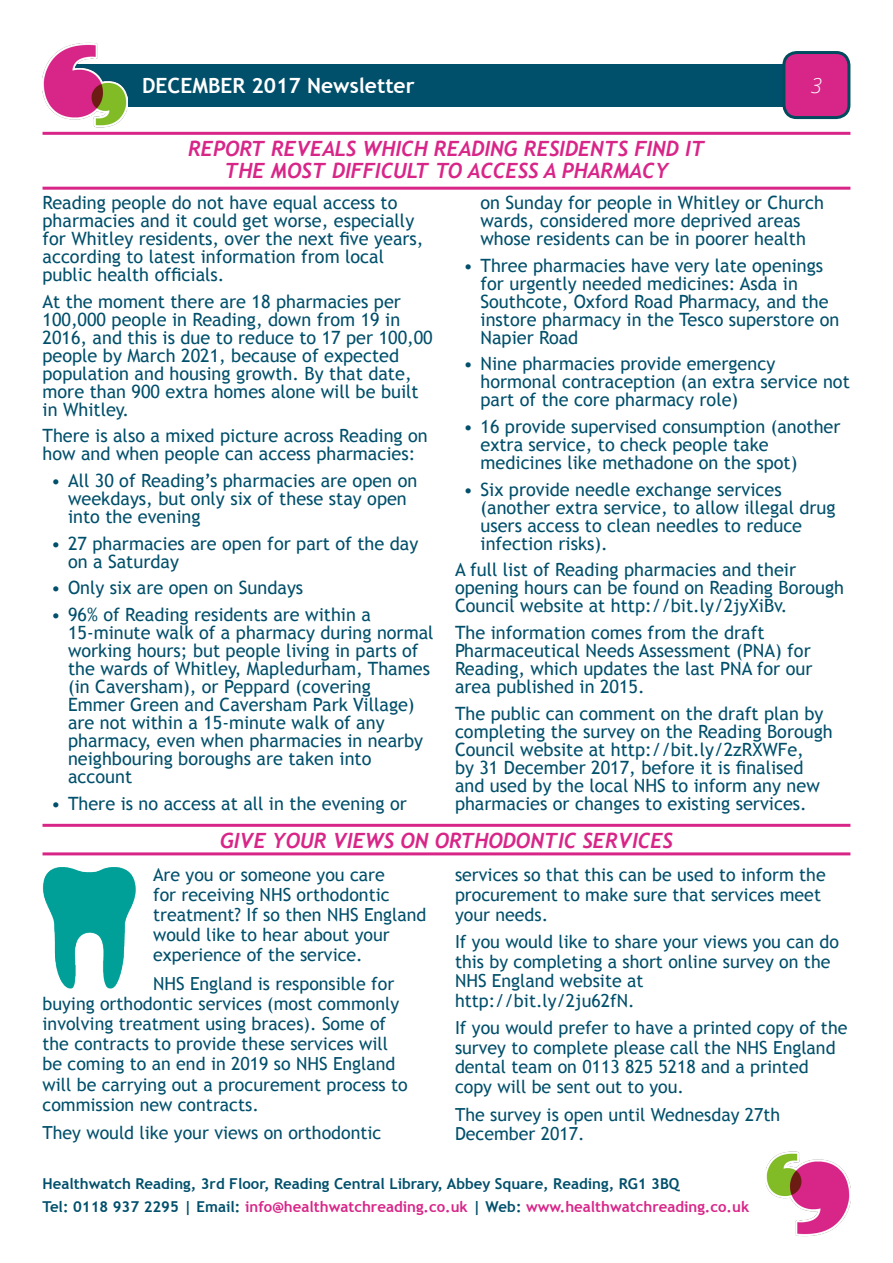
<style>
.page{position:relative;width:893px;height:1263px;background:#fff}
.page>*{position:absolute;margin:0;border:0;box-sizing:border-box;transform-origin:0 0}
.t1{font:italic 700 21px "Trebuchet";color:#d82688}
.t2{font:700 21px "Trebuchet MS";color:#fff}
.t3{font:italic 300 21px "Open Sans";color:#fff}
.t4{font:18.3px/18px "Trebuchet MS";color:#004f6b}
.t5{font:18px/20.1px "Trebuchet MS";color:#004f6b}
.t6{font:700 15px "Trebuchet MS";color:#d82688}
.t7{font:700 15px "Trebuchet MS";color:#004f6b}
.s1{color:#004f6b}
</style>
<div class="page">
<div style="left:66px;top:64px;width:778px;height:42px;background:#004f6b"></div>
<img style="left:43px;top:43px;width:85px;height:85px">
<div style="left:784px;top:53px;width:65px;height:65px;background:#d82688;border-radius:13px"></div>
<div style="left:782px;top:51px;width:68px;height:68px;border:3px solid #004c5f;border-radius:13px"></div>
<img style="left:765px;top:1151px;width:85px;height:85px">
<hr style="left:43px;top:132px;width:807px;height:3px;background:#d82688">
<hr style="left:43px;top:187px;width:807px;height:3px;background:#d82688">
<hr style="left:43px;top:824px;width:807px;height:3px;background:#d82688">
<hr style="left:43px;top:852px;width:807px;height:3px;background:#d82688">
<img style="left:43px;top:855px;width:102px;height:134px">
<p class="t2" style="left:142px;top:72px;width:274px">DECEMBER 2017 Newsletter</p>
<p class="t3" style="left:811px;top:71px;width:13px">3</p>
<p class="t1" style="left:188px;top:136px;width:518px">REPORT REVEALS WHICH READING RESIDENTS FIND IT</p>
<p class="t1" style="left:224px;top:158px;width:446px">THE MOST DIFFICULT TO ACCESS A PHARMACY</p>
<p class="t4" style="left:43px;top:194px;width:383px">Reading people do not have equal access to pharmacies and it could get worse, especially for Whitley residents, over the next five years, according to latest information from local public health officials.</p>
<p class="t4" style="left:43px;top:292px;width:392px">At the moment there are 18 pharmacies per 100,000 people in Reading, down from 19 in 2016, and this is due to reduce to 17 per 100,00 people by March 2021, because of expected population and housing growth. By that date, more than 900 extra homes alone will be built in Whitley.</p>
<p class="t4" style="left:43px;top:427px;width:387px">There is also a mixed picture across Reading on how and when people can access pharmacies:</p>
<p class="t4" style="left:68px;top:472px;width:351px;text-indent:-17px">• All 30 of Reading’s pharmacies are open on weekdays, but only six of these stay open into the evening</p>
<p class="t4" style="left:68px;top:534px;width:352px;text-indent:-17px">• 27 pharmacies are open for part of the day on a Saturday</p>
<p class="t4" style="left:51px;top:579px;width:254px">• Only six are open on Sundays</p>
<p class="t4" style="left:68px;top:605px;width:367px;text-indent:-17px">• 96% of Reading residents are within a 15-minute walk of a pharmacy during normal working hours; but people living in parts of the wards of Whitley, Mapledurham, Thames (in Caversham), or Peppard (covering<br>Emmer Green and Caversham Park Village) are not within a 15-minute walk of any pharmacy, even when pharmacies in nearby neighbouring boroughs are taken into account</p>
<p class="t4" style="left:51px;top:794px;width:357px">• There is no access at all in the evening or</p>
<p class="t4" style="left:480px;top:194px;width:345px">on Sunday for people in Whitley or Church wards, considered more deprived areas whose residents can be in poorer health</p>
<p class="t4" style="left:480px;top:256px;width:360px;text-indent:-17px">• Three pharmacies have very late openings for urgently needed medicines: Asda in Southcote, Oxford Road Pharmacy, and the instore pharmacy in the Tesco superstore on Napier Road</p>
<p class="t4" style="left:480px;top:355px;width:371px;text-indent:-17px">• Nine pharmacies provide emergency hormonal contraception (an extra service not part of the core pharmacy role)</p>
<p class="t4" style="left:480px;top:418px;width:361px;text-indent:-17px">• 16 provide supervised consumption (another extra service, to check people take medicines like methadone on the spot)</p>
<p class="t4" style="left:480px;top:480px;width:357px;text-indent:-17px">• Six provide needle exchange services (another extra service, to allow illegal drug users access to clean needles to reduce infection risks).</p>
<p class="t4" style="left:455px;top:561px;width:391px">A full list of Reading pharmacies and their opening hours can be found on Reading Borough<br>Council website at http://bit.ly/2jyXiBv.</p>
<p class="t4" style="left:455px;top:624px;width:359px">The information comes from the draft Pharmaceutical Needs Assessment (PNA) for Reading, which updates the last PNA for our area published in 2015.</p>
<p class="t4" style="left:455px;top:704px;width:379px">The public can comment on the draft plan by completing the survey on the Reading Borough Council website at http://bit.ly/2zRXWFe,<br>by 31 December 2017, before it is finalised and used by the local NHS to inform any new pharmacies or changes to existing services.</p>
<p class="t1" style="left:220px;top:827px;width:454px">GIVE YOUR VIEWS ON ORTHODONTIC SERVICES</p>
<p class="t5" style="left:153px;top:864px;width:275px">Are you or someone you care<br>for receiving NHS orthodontic treatment? If so then NHS England would like to hear about your experience of the service.</p>
<p class="t5" style="left:43px;top:974px;width:367px;text-indent:111px">NHS England is responsible for buying orthodontic services (most commonly involving treatment using braces). Some of the contracts to provide these services will be coming to an end in 2019 so NHS England will be carrying out a procurement process to commission new contracts.</p>
<p class="t5" style="left:43px;top:1123px;width:340px">They would like your views on orthodontic</p>
<p class="t5" style="left:455px;top:864px;width:372px">services so that this can be used to inform the procurement to make sure that services meet your needs.</p>
<p class="t5" style="left:455px;top:932px;width:386px;line-height:19.5px">If you would like to share your views you can do this by completing a short online survey on the<br>NHS England website at</p>
<p class="t5" style="left:455px;top:990px;width:181px">http://bit.ly/2ju62fN.</p>
<p class="t5" style="left:455px;top:1018px;width:394px;line-height:19.5px">If you would prefer to have a printed copy of the survey to complete please call the NHS England dental team on 0113 825 5218 and a printed copy will be sent out to you.</p>
<p class="t5" style="left:455px;top:1105px;width:327px;line-height:19.5px">The survey is open until Wednesday 27th<br>December 2017.</p>
<p class="t7" style="left:43px;top:1175px;width:638px">Healthwatch Reading, 3rd Floor, Reading Central Library, Abbey Square, Reading, RG1 3BQ</p>
<p class="t6" style="left:43px;top:1197px;width:708px"><span class="s1">Tel: 0118 937 2295 | Email:</span> info@healthwatchreading.co.uk <span class="s1">| Web:</span> www.healthwatchreading.co.uk</p>
</div>
